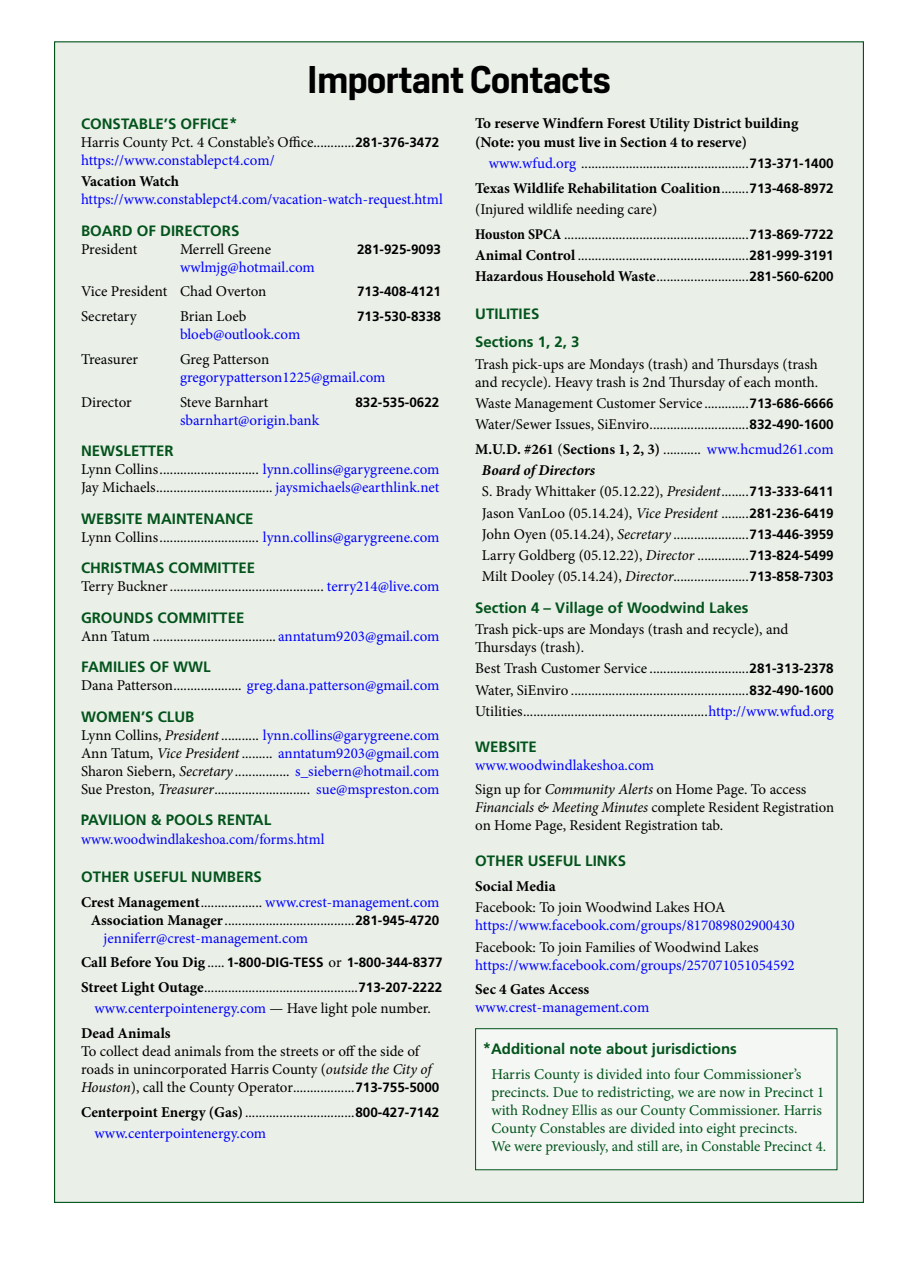
<style>
.page{position:relative;width:918px;height:1263px;background:#fff}
.page>*{position:absolute;margin:0;border:0;box-sizing:border-box;transform-origin:0 0}
.t1{font:600 36px "Heron Sans";letter-spacing:-.01em;color:#000}
.t2{font:15px/21.3px "Minion Pro";color:#000}
.t3{font:15px "Minion Pro";color:#00f}
.t4{font:700 15px/28px "Frutiger LT Std";color:#02531b}
.t5{font:15px/18px "Minion Pro";color:#02531b}
.t6{font:700 15px/18px "Minion Pro";color:#000}
.t7{font:700 13.5px "Frutiger LT Std";color:#000}
.s1{font-family:"Frutiger LT Std";font-weight:700;font-size:13.5px}
.s2{color:#00f}
.s3{font-style:italic}
.s4{font-weight:700;color:#000}
.s5{color:#000}
.s6{font-weight:700}
.s7{font-family:"Minion Pro";font-size:15px}
.s8{font-family:"Minion Pro";font-weight:400;font-size:15px}
.s9{font-weight:700;font-stretch:condensed}
.s10{font-weight:700;font-style:italic}
</style>
<div class="page">
<div style="left:54px;top:41px;width:810px;height:1161px;background:#eaefe8;border:1px solid #02531b"></div>
<div style="left:475px;top:1028px;width:362px;height:141px;background:#f4f7f4;border:1px solid #02531b"></div>
<h1 class="t1" style="left:307px;top:56px;width:305px">Important Contacts</h1>
<p class="t4" style="left:81px;top:110px;width:158px">CONSTABLE’S OFFICE*</p>
<p class="t2" style="left:81px;top:133px;width:360px;line-height:18px">Harris County Pct. 4 Constable’s Office............<span class="s1">281-376-3472 </span><span class="s2">https://www.constablepct4.com/</span></p>
<p class="t6" style="left:81px;top:172px;width:100px">Vacation Watch</p>
<p class="t3" style="left:81px;top:189px;width:363px">https://www.constablepct4.com/vacation-watch-request.html</p>
<p class="t4" style="left:81px;top:216px;width:160px">BOARD OF DIRECTORS</p>
<p class="t2" style="left:81px;top:238px;width:58px">President</p>
<p class="t2" style="left:180px;top:238px;width:93px">Merrell Greene</p>
<p class="t7" style="left:357px;top:241px;width:86px">281-925-9093</p>
<p class="t3" style="left:180px;top:257px;width:136px">wwlmjg@hotmail.com</p>
<p class="t2" style="left:81px;top:281px;width:187px">Vice President Chad Overton</p>
<p class="t7" style="left:357px;top:284px;width:86px">713-408-4121</p>
<p class="t2" style="left:81px;top:306px;width:57px">Secretary</p>
<p class="t2" style="left:180px;top:306px;width:68px">Brian Loeb</p>
<p class="t7" style="left:357px;top:308px;width:86px">713-530-8338</p>
<p class="t3" style="left:180px;top:324px;width:122px">bloeb@outlook.com</p>
<p class="t2" style="left:81px;top:348px;width:59px">Treasurer</p>
<p class="t2" style="left:180px;top:348px;width:91px">Greg Patterson</p>
<p class="t3" style="left:180px;top:367px;width:207px">gregorypatterson1225@gmail.com</p>
<p class="t2" style="left:81px;top:391px;width:52px">Director</p>
<p class="t2" style="left:180px;top:391px;width:90px">Steve Barnhart</p>
<p class="t7" style="left:355px;top:394px;width:86px">832-535-0622</p>
<p class="t3" style="left:180px;top:410px;width:141px">sbarnhart@origin.bank</p>
<p class="t4" style="left:81px;top:437px;width:94px">NEWSLETTER</p>
<p class="t2" style="left:81px;top:460px;width:360px;line-height:18px">Lynn Collins............................. <span class="s2">lynn.collins@garygreene.com<br></span>Jay Michaels.................................. <span class="s2">jaysmichaels@earthlink.net</span></p>
<p class="t4" style="left:81px;top:504px;width:174px">WEBSITE MAINTENANCE</p>
<p class="t2" style="left:81px;top:526px;width:360px">Lynn Collins............................. <span class="s2">lynn.collins@garygreene.com</span></p>
<p class="t4" style="left:81px;top:554px;width:176px">CHRISTMAS COMMITTEE</p>
<p class="t2" style="left:81px;top:576px;width:360px">Terry Buckner............................................. <span class="s2">terry214@live.com</span></p>
<p class="t4" style="left:81px;top:603px;width:165px">GROUNDS COMMITTEE</p>
<p class="t2" style="left:81px;top:625px;width:360px">Ann Tatum .................................... <span class="s2">anntatum9203@gmail.com</span></p>
<p class="t4" style="left:81px;top:653px;width:131px">FAMILIES OF WWL</p>
<p class="t2" style="left:81px;top:675px;width:360px">Dana Patterson.................... <span class="s2">greg.dana.patterson@gmail.com</span></p>
<p class="t4" style="left:81px;top:702px;width:115px">WOMEN’S CLUB</p>
<p class="t2" style="left:81px;top:726px;width:360px;line-height:18px;text-align:justify">Lynn Collins, <span class="s3">President</span>........... <span class="s2">lynn.collins@garygreene.com </span>Ann Tatum, <span class="s3">Vice President</span> ......... <span class="s2">anntatum9203@gmail.com </span>Sharon Siebern, <span class="s3">Secretary</span> ................ <span class="s2">s_siebern@hotmail.com </span>Sue Preston, <span class="s3">Treasurer</span>............................ <span class="s2">sue@mspreston.com</span></p>
<p class="t4" style="left:81px;top:806px;width:192px">PAVILION &amp; POOLS RENTAL</p>
<p class="t3" style="left:81px;top:828px;width:245px">www.woodwindlakeshoa.com/forms.html</p>
<p class="t4" style="left:81px;top:862px;width:182px">OTHER USEFUL NUMBERS</p>
<p class="t3" style="left:81px;top:891px;width:360px"><span class="s4">Crest Management</span><span class="s5">..................</span> www.crest-management.com</p>
<p class="t2" style="left:91px;top:909px;width:350px"><span class="s6">Association Manager</span> ......................................<span class="s1">281-945-4720</span></p>
<p class="t3" style="left:104px;top:927px;width:206px">jenniferr@crest-management.com</p>
<p class="t7" style="left:81px;top:954px;width:363px"><span class="s7">Call Before You Dig</span> <span class="s8">.....</span> 1-800-DIG-TESS <span class="s8">or</span> 1-800-344-8377</p>
<p class="t2" style="left:81px;top:976px;width:363px;text-align:center"><span class="s6">Street Light Outage</span>.............................................<span class="s1">713-207-2222 </span><span class="s2">www.centerpointenergy.com</span> — Have light pole number.</p>
<p class="t6" style="left:81px;top:1024px;width:91px">Dead Animals</p>
<p class="t2" style="left:81px;top:1042px;width:360px;line-height:18px">To collect dead animals from the streets or off the side of roads in unincorporated Harris County (<span class="s3">outside the City of<br>Houston</span>), call the County Operator..................<span class="s1">713-755-5000</span></p>
<p class="t2" style="left:94px;top:1101px;width:347px;text-indent:-14px"><span class="s6">Centerpoint Energy (Gas)</span>................................<span class="s1">800-427-7142 </span><span class="s2">www.centerpointenergy.com</span></p>
<p class="t6" style="left:475px;top:114px;width:325px">To reserve Windfern Forest Utility District building (Note: you must live in Section 4 to reserve)</p>
<p class="t2" style="left:475px;top:151px;width:360px;line-height:24.8px;text-align:right"><span class="s2">www.wfud.org</span> .................................................<span class="s1">713-371-1400<br></span><span class="s6">Texas Wildlife Rehabilitation Coalition</span>........<span class="s1">713-468-8972</span></p>
<p class="t2" style="left:475px;top:197px;width:360px;line-height:24.8px">(Injured wildlife needing care)<br><span class="s9">Houston SPCA</span> ......................................................<span class="s1">713-869-7722</span></p>
<p class="t2" style="left:475px;top:244px;width:360px"><span class="s6">Animal Control</span> ..................................................<span class="s1">281-999-3191<br></span><span class="s6">Hazardous Household Waste</span>...........................<span class="s1">281-560-6200</span></p>
<p class="t4" style="left:475px;top:300px;width:106px">UTILITIES<br>Sections 1, 2, 3</p>
<p class="t2" style="left:475px;top:355px;width:345px;line-height:18px">Trash pick-ups are Mondays (trash) and Thursdays (trash and recycle). Heavy trash is 2nd Thursday of each month.</p>
<p class="t2" style="left:475px;top:392px;width:360px">Waste Management Customer Service .............<span class="s1">713-686-6666<br></span>Water/Sewer Issues, SiEnviro.............................<span class="s1">832-490-1600</span></p>
<p class="t2" style="left:482px;top:438px;width:353px;text-indent:-7px"><span class="s6">M.U.D. #261</span> (<span class="s6">Sections 1, 2, 3)</span> ........... <span class="s2">www.hcmud261.com </span><span class="s10">Board of Directors<br></span>S. Brady Whittaker (05.12.22), <span class="s3">President</span>........<span class="s1">713-333-6411<br></span>Jason VanLoo (05.14.24), <span class="s3">Vice President</span> ........<span class="s1">281-236-6419<br></span>John Oyen (05.14.24), <span class="s3">Secretary</span> ......................<span class="s1">713-446-3959<br></span>Larry Goldberg (05.12.22), <span class="s3">Director</span> ...............<span class="s1">713-824-5499<br></span>Milt Dooley (05.14.24), <span class="s3">Director</span>......................<span class="s1">713-858-7303</span></p>
<p class="t4" style="left:475px;top:593px;width:275px">Section 4 – Village of Woodwind Lakes</p>
<p class="t2" style="left:475px;top:620px;width:315px;line-height:18px">Trash pick-ups are Mondays (trash and recycle), and<br>Thursdays (trash).</p>
<p class="t2" style="left:475px;top:658px;width:360px;text-align:justify">Best Trash Customer Service .............................<span class="s1">281-313-2378<br></span>Water, SiEnviro ....................................................<span class="s1">832-490-1600<br></span>Utilities......................................................<span class="s2">http://www.wfud.org</span></p>
<p class="t4" style="left:475px;top:733px;width:63px">WEBSITE</p>
<p class="t2" style="left:475px;top:753px;width:333px;line-height:23.7px"><span class="s2">www.woodwindlakeshoa.com<br></span>Sign up for <span class="s3">Community Alerts</span> on Home Page. To access</p>
<p class="t2" style="left:475px;top:798px;width:361px;line-height:18px"><span class="s3">Financials &amp; Meeting Minutes</span> complete Resident Registration on Home Page, Resident Registration tab.</p>
<p class="t4" style="left:475px;top:847px;width:152px">OTHER USEFUL LINKS</p>
<p class="t6" style="left:475px;top:877px;width:82px">Social Media</p>
<p class="t2" style="left:475px;top:896px;width:252px">Facebook: To join Woodwind Lakes HOA</p>
<p class="t3" style="left:475px;top:915px;width:321px">https://www.facebook.com/groups/817089802900430</p>
<p class="t2" style="left:475px;top:936px;width:285px">Facebook: To join Families of Woodwind Lakes</p>
<p class="t3" style="left:475px;top:954px;width:321px">https://www.facebook.com/groups/257071051054592</p>
<p class="t6" style="left:475px;top:980px;width:116px">Sec 4 Gates Access</p>
<p class="t3" style="left:475px;top:997px;width:176px">www.crest-management.com</p>
<p class="t4" style="left:483px;top:1034px;width:256px">*Additional note about jurisdictions</p>
<p class="t5" style="left:491px;top:1065px;width:336px">Harris County is divided into four Commissioner’s precincts. Due to redistricting, we are now in Precinct 1 with Rodney Ellis as our County Commissioner. Harris County Constables are divided into eight precincts.<br>We were previously, and still are, in Constable Precinct 4.</p>
</div>
